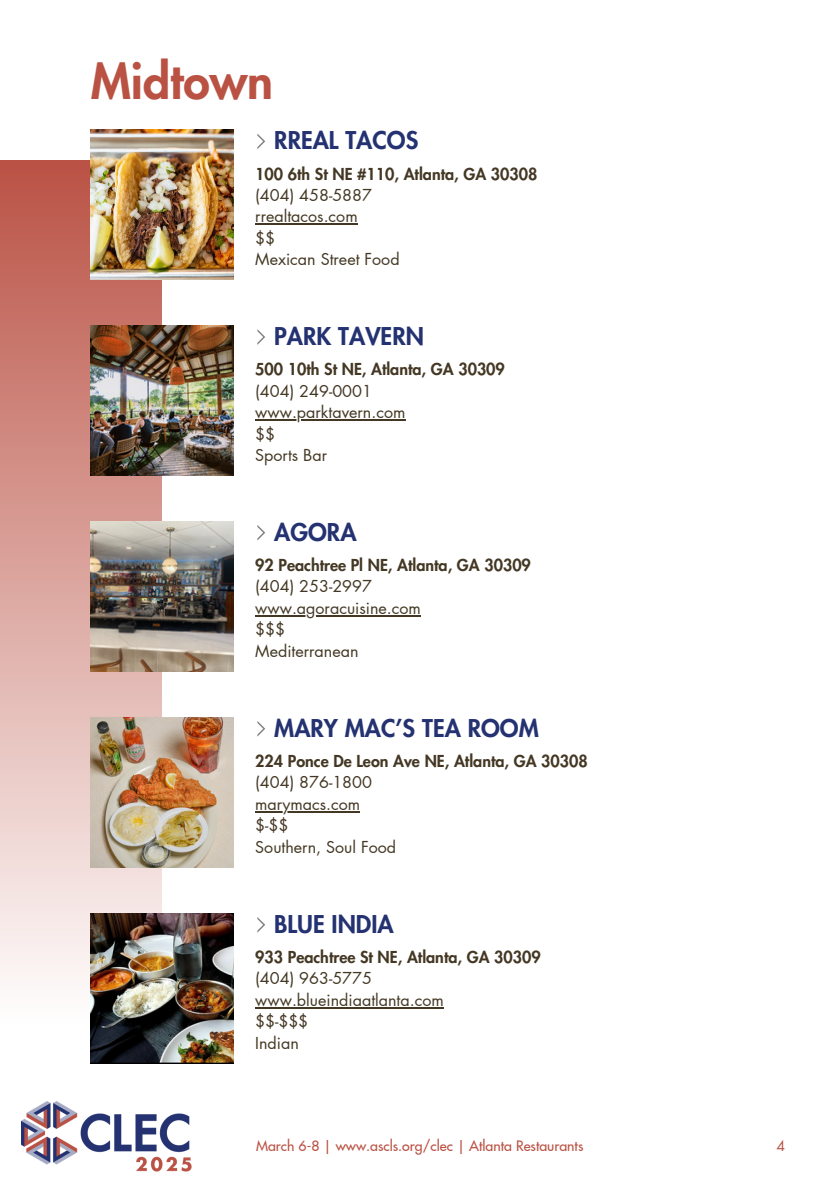
<style>
.page{position:relative;width:839px;height:1191px;background:#fff}
.page>*{position:absolute;margin:0;border:0;box-sizing:border-box;transform-origin:0 0}
.t1{font:800 48px "Futura LT Pro";color:#ba5244}
.t2{font:800 24px "Futura LT Pro";color:#243271}
.t3{font:16px/21.4px "Futura LT Pro";color:#443824}
.t4{font:800 16px/21.4px "Futura LT Pro";color:#443824}
.t5{font:500 14px "Futura LT Pro";color:#ba5244}
.t6{font:14px "Futura LT Pro";color:#ba5244}
.s1{font-weight:800}
.s2{font-weight:400}
</style>
<div class="page">
<img style="left:21px;top:1101px;width:171px;height:71px">
<div style="left:0;top:160px;width:162px;height:863px;background:linear-gradient(to bottom,#b95346,#fcfbfb)"></div>
<img style="left:91px;top:130px;width:142px;height:150px">
<svg style="left:257px;top:134px;width:8px;height:15px"></svg>
<hr style="left:255px;top:224px;width:103px;height:1px;background:#443824">
<img style="left:91px;top:326px;width:142px;height:150px">
<svg style="left:257px;top:329px;width:8px;height:16px"></svg>
<hr style="left:255px;top:419px;width:150px;height:2px;background:#443824">
<img style="left:91px;top:521px;width:142px;height:150px">
<svg style="left:257px;top:525px;width:8px;height:16px"></svg>
<hr style="left:255px;top:615px;width:166px;height:1px;background:#443824">
<img style="left:91px;top:717px;width:142px;height:150px">
<svg style="left:257px;top:721px;width:8px;height:16px"></svg>
<hr style="left:255px;top:811px;width:105px;height:2px;background:#443824">
<img style="left:91px;top:913px;width:142px;height:150px">
<svg style="left:257px;top:917px;width:8px;height:16px"></svg>
<hr style="left:255px;top:1007px;width:189px;height:2px;background:#443824">
<p class="t1" style="left:91px;top:59px;width:184px">Midtown</p>
<p class="t2" style="left:274px;top:129px;width:145px">RREAL TACOS</p>
<h2 class="t3" style="left:255px;top:164px;width:284px"><span class="s1">100 6th St NE #110, Atlanta, GA 30308 </span>(404) 458-5887<br>rrealtacos.com<br>$$<br>Mexican Street Food</h2>
<h3 class="t2" style="left:274px;top:325px;width:151px">PARK TAVERN</h3>
<p class="t4" style="left:255px;top:359px;width:251px">500 10th St NE, Atlanta, GA 30309 <span class="s2">(404) 249-0001</span></p>
<p class="t3" style="left:255px;top:402px;width:152px">www.parktavern.com $$<br>Sports Bar</p>
<h2 class="t2" style="left:274px;top:521px;width:84px">AGORA</h2>
<p class="t4" style="left:255px;top:555px;width:277px">92 Peachtree Pl NE, Atlanta, GA 30309 <span class="s2">(404) 253-2997</span></p>
<h3 class="t3" style="left:255px;top:598px;width:167px">www.agoracuisine.com $$$<br>Mediterranean</h3>
<p class="t2" style="left:274px;top:717px;width:266px">MARY MAC’S TEA ROOM</p>
<h2 class="t4" style="left:255px;top:751px;width:334px">224 Ponce De Leon Ave NE, Atlanta, GA 30308 <span class="s2">(404) 876-1800</span></h2>
<p class="t3" style="left:255px;top:794px;width:142px">marymacs.com $-$$<br>Southern, Soul Food</p>
<h3 class="t2" style="left:274px;top:913px;width:121px">BLUE INDIA</h3>
<p class="t3" style="left:255px;top:947px;width:287px"><span class="s1">933 Peachtree St NE, Atlanta, GA 30309 </span>(404) 963-5775 www.blueindiaatlanta.com<br>$$-$$$<br>Indian</p>
<p class="t5" style="left:256px;top:1139px;width:329px">March 6-8 | www.ascls.org/clec | Atlanta Restaurants</p>
<h3 class="t6" style="left:776px;top:1139px;width:10px">4</h3>
</div>
